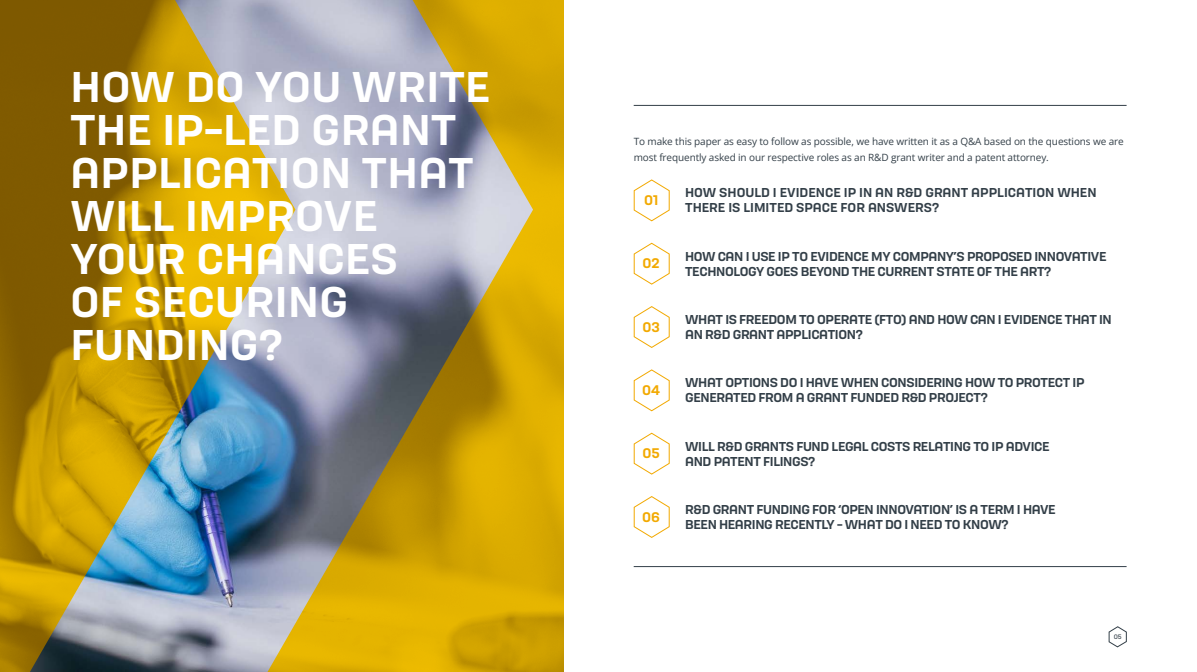
<style>
.page{position:relative;width:1197px;height:672px;background:#fff}
.page>*{position:absolute;margin:0;border:0;box-sizing:border-box;transform-origin:0 0}
.t1{font:500 40px/43px "Hong Kong";letter-spacing:.01em;color:#fff}
.t2{font:500 13px "Hong Kong";color:#f2a900}
.t3{font:500 12px/15px "Hong Kong";letter-spacing:-.03em;color:#333f48}
.t4{font:500 12px/15px "Hong Kong";color:#333f48}
.t5{font:10px/16px "Open Sans";letter-spacing:-.01em;color:#333f48}
.t6{font:6px "Hong Kong";color:#333f48}
</style>
<div class="page">
<svg style="left:1108px;top:626px;width:18px;height:21px"></svg>
<svg style="left:0;top:0;width:563px;height:672px;background:#b68a00"></svg>
<img style="left:30px;top:0;width:503px;height:672px">
<svg style="left:633px;top:179px;width:37px;height:43px"></svg>
<svg style="left:633px;top:242px;width:37px;height:43px"></svg>
<svg style="left:633px;top:306px;width:37px;height:42px"></svg>
<svg style="left:633px;top:369px;width:37px;height:43px"></svg>
<svg style="left:633px;top:432px;width:37px;height:43px"></svg>
<svg style="left:633px;top:496px;width:37px;height:42px"></svg>
<hr style="left:633px;top:105px;width:493px;height:1px;background:#333f48">
<hr style="left:633px;top:566px;width:493px;height:1px;background:#333f48">
<h1 class="t1" style="left:70px;top:64px;width:421px">HOW DO YOU WRITE<br>THE IP-LED GRANT<br>APPLICATION THAT<br>WILL IMPROVE<br>YOUR CHANCES<br>OF SECURING<br>FUNDING?</h1>
<p class="t5" style="left:633px;top:133px;width:491px">To make this paper as easy to follow as possible, we have written it as a Q&amp;A based on the questions we are most frequently asked in our respective roles as an R&amp;D grant writer and a patent attorney.</p>
<p class="t2" style="left:644px;top:191px;width:16px">01</p>
<p class="t2" style="left:642px;top:254px;width:19px">02</p>
<p class="t2" style="left:642px;top:318px;width:19px">03</p>
<p class="t2" style="left:642px;top:381px;width:19px">04</p>
<p class="t2" style="left:642px;top:444px;width:19px">05</p>
<p class="t2" style="left:642px;top:508px;width:19px">06</p>
<p class="t4" style="left:685px;top:185px;width:413px">HOW SHOULD I EVIDENCE IP IN AN R&amp;D GRANT APPLICATION WHEN<br>THERE IS LIMITED SPACE FOR ANSWERS?</p>
<p class="t3" style="left:685px;top:248px;width:423px">HOW CAN I USE IP TO EVIDENCE MY COMPANY’S PROPOSED INNOVATIVE<br>TECHNOLOGY GOES BEYOND THE CURRENT STATE OF THE ART?</p>
<p class="t3" style="left:685px;top:311px;width:428px">WHAT IS FREEDOM TO OPERATE (FTO) AND HOW CAN I EVIDENCE THAT IN<br>AN R&amp;D GRANT APPLICATION?</p>
<p class="t3" style="left:685px;top:375px;width:401px">WHAT OPTIONS DO I HAVE WHEN CONSIDERING HOW TO PROTECT IP<br>GENERATED FROM A GRANT FUNDED R&amp;D PROJECT?</p>
<p class="t3" style="left:685px;top:438px;width:366px">WILL R&amp;D GRANTS FUND LEGAL COSTS RELATING TO IP ADVICE<br>AND PATENT FILINGS?</p>
<p class="t3" style="left:685px;top:501px;width:372px">R&amp;D GRANT FUNDING FOR ‘OPEN INNOVATION’ IS A TERM I HAVE<br>BEEN HEARING RECENTLY - WHAT DO I NEED TO KNOW?</p>
<p class="t6" style="left:1113px;top:632px;width:10px">05</p>
</div>
